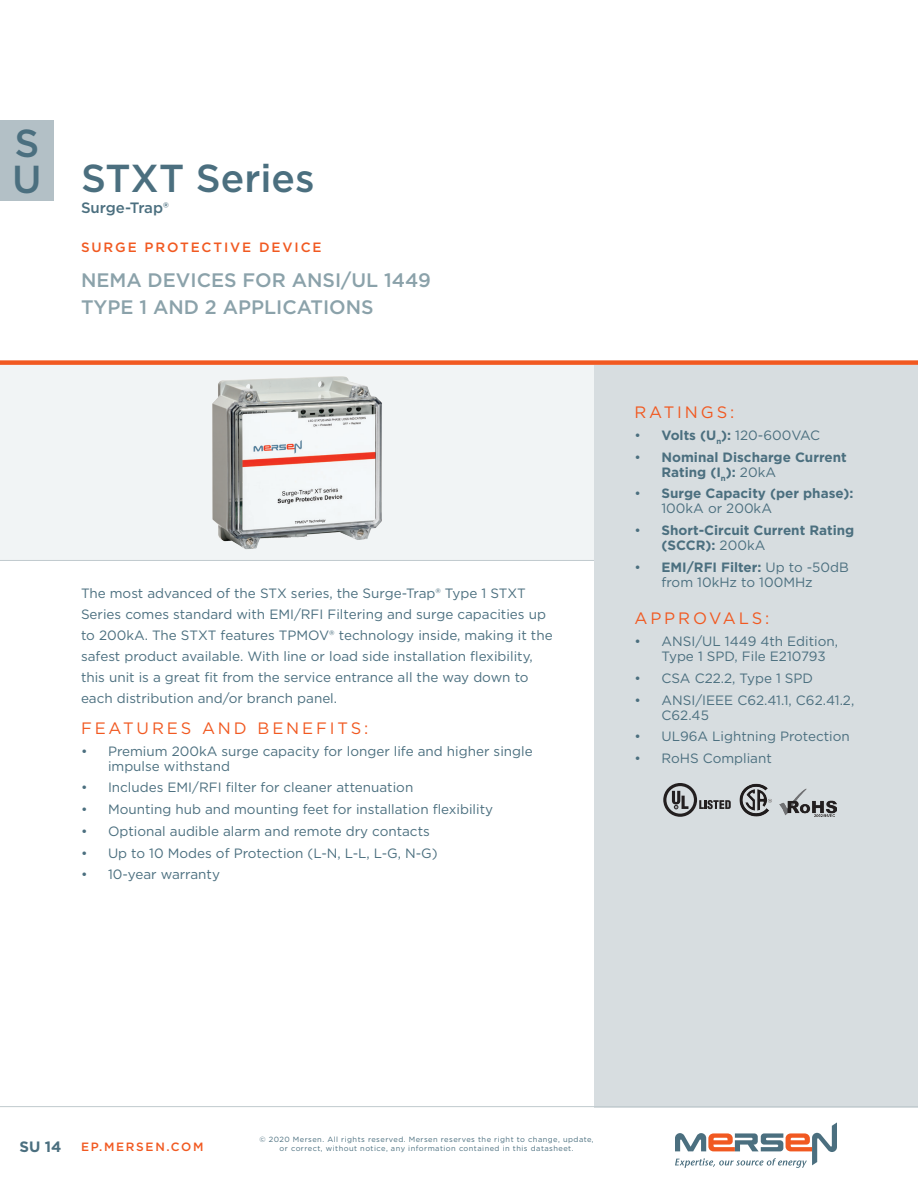
<style>
.page{position:relative;width:918px;height:1188px;background:#fff}
.page>*{position:absolute;margin:0;border:0;box-sizing:border-box;transform-origin:0 0}
.NEW_Product_MSL_Page{font:500 39px/36px "Gotham";color:#4b6f7f}
.NEW_Product_type{font:500 19.5px/27px "Gotham";color:#8ba2aa}
.NEW_Subhead{font:16.5px "Gotham";letter-spacing:.175em;color:#f15921}
.NEW_Product_MSL_Page-2{font:500 15px "Gotham";color:#4b6f7f}
.t1{font:700 15px "Gotham";color:#4b6f7f}
.NEW_Text{font:13.5px/21px "Gotham";color:#4b6f7f}
.t2{font:700 13.5px/15px "Gotham";color:#4b6f7f}
.NEW_Product_group{font:500 13.5px "Gotham";letter-spacing:.14em;color:#f15921}
.t3{font:500 12px "Gotham";letter-spacing:.14em;color:#f15921}
.t4{font:7.5px/9px "Gotham";letter-spacing:.06em;color:#4b6f7f;text-align:center}
.s1{font-weight:700}
.s2{font-weight:400}
</style>
<div class="page">
<div style="left:0;top:365px;width:594px;height:195px;background:#f1f4f5"></div>
<div style="left:594px;top:365px;width:324px;height:742px;background:#d7dde0"></div>
<div style="left:0;top:360px;width:918px;height:5px;background:#f15921"></div>
<hr style="left:0;top:1106px;width:918px;height:1px;background:#c0cace">
<svg style="left:675px;top:1122px;width:162px;height:46px"></svg>
<hr style="left:0;top:560px;width:594px;height:1px;background:#c0cace">
<div style="left:0;top:120px;width:54px;height:81px;background:#b3c0c6"></div>
<img style="left:196px;top:364px;width:202px;height:185px">
<svg style="left:663px;top:783px;width:68px;height:34px"></svg>
<img style="left:739px;top:783px;width:33px;height:34px">
<img style="left:780px;top:788px;width:57px;height:29px">
<h1 class="NEW_Product_MSL_Page" style="left:12px;top:125px;width:31px">S<br>U</h1>
<p class="NEW_Product_MSL_Page" style="left:81px;top:160px;width:235px">STXT Series</p>
<p class="NEW_Product_MSL_Page-2" style="left:81px;top:198px;width:89px">Surge-Trap®</p>
<p class="NEW_Product_group" style="left:81px;top:239px;width:242px">SURGE PROTECTIVE DEVICE</p>
<p class="NEW_Product_type" style="left:81px;top:266px;width:351px">NEMA DEVICES FOR ANSI/UL 1449<br>TYPE 1 AND 2 APPLICATIONS</p>
<p class="NEW_Text" style="left:81px;top:583px;width:473px">The most advanced of the STX series, the Surge-Trap® Type 1 STXT Series comes standard with EMI/RFI Filtering and surge capacities up to 200kA. The STXT features TPMOV® technology inside, making it the safest product available. With line or load side installation flexibility, this unit is a great fit from the service entrance all the way down to each distribution and/or branch panel.</p>
<p class="NEW_Subhead" style="left:81px;top:717px;width:289px">FEATURES AND BENEFITS:</p>
<p class="NEW_Text" style="left:108px;top:743px;width:426px;line-height:15px;text-indent:-27px">• Premium 200kA surge capacity for longer life and higher single impulse withstand</p>
<p class="NEW_Text" style="left:81px;top:777px;width:334px">• Includes EMI/RFI filter for cleaner attenuation</p>
<p class="NEW_Text" style="left:81px;top:799px;width:414px">• Mounting hub and mounting feet for installation flexibility</p>
<p class="NEW_Text" style="left:81px;top:820px;width:350px">• Optional audible alarm and remote dry contacts</p>
<p class="NEW_Text" style="left:81px;top:842px;width:358px">• Up to 10 Modes of Protection (L-N, L-L, L-G, N-G)</p>
<p class="NEW_Text" style="left:81px;top:864px;width:141px">• 10-year warranty</p>
<p class="NEW_Subhead" style="left:634px;top:402px;width:101px">RATINGS:</p>
<p class="NEW_Text" style="left:634px;top:424px;width:187px">• <span class="s1">Volts (U</span><sub>n</sub><span class="s1">):</span> 120-600VAC</p>
<p class="t2" style="left:662px;top:449px;width:187px;text-indent:-27px"><span class="s2">•</span> Nominal Discharge Current<br>Rating (I<sub>n</sub>): <span class="s2">20kA</span></p>
<p class="t2" style="left:662px;top:486px;width:193px;text-indent:-27px"><span class="s2">•</span> Surge Capacity (per phase):<br><span class="s2">100kA or 200kA</span></p>
<p class="t2" style="left:662px;top:523px;width:194px;text-indent:-27px"><span class="s2">•</span> Short-Circuit Current Rating (SCCR): <span class="s2">200kA</span></p>
<p class="NEW_Text" style="left:662px;top:559px;width:189px;line-height:15px;text-indent:-27px">• <span class="s1">EMI/RFI Filter:</span> Up to -50dB from 10kHz to 100MHz</p>
<p class="NEW_Subhead" style="left:635px;top:608px;width:137px">APPROVALS:</p>
<p class="NEW_Text" style="left:662px;top:634px;width:178px;line-height:15px;text-indent:-27px">• ANSI/UL 1449 4th Edition,<br>Type 1 SPD, File E210793</p>
<p class="NEW_Text" style="left:635px;top:667px;width:180px">• CSA C22.2, Type 1 SPD</p>
<p class="NEW_Text" style="left:662px;top:692px;width:194px;line-height:15px;text-indent:-27px">• ANSI/IEEE C62.41.1, C62.41.2,<br>C62.45</p>
<p class="NEW_Text" style="left:635px;top:726px;width:217px">• UL96A Lightning Protection</p>
<p class="NEW_Text" style="left:635px;top:748px;width:139px">• RoHS Compliant</p>
<p class="t1" style="left:19px;top:1136px;width:44px">SU 14</p>
<p class="t3" style="left:81px;top:1138px;width:124px">EP.MERSEN.COM</p>
<p class="t4" style="left:259px;top:1134px;width:336px">© 2020 Mersen. All rights reserved. Mersen reserves the right to change, update, or correct, without notice, any information contained in this datasheet.</p>
</div>
